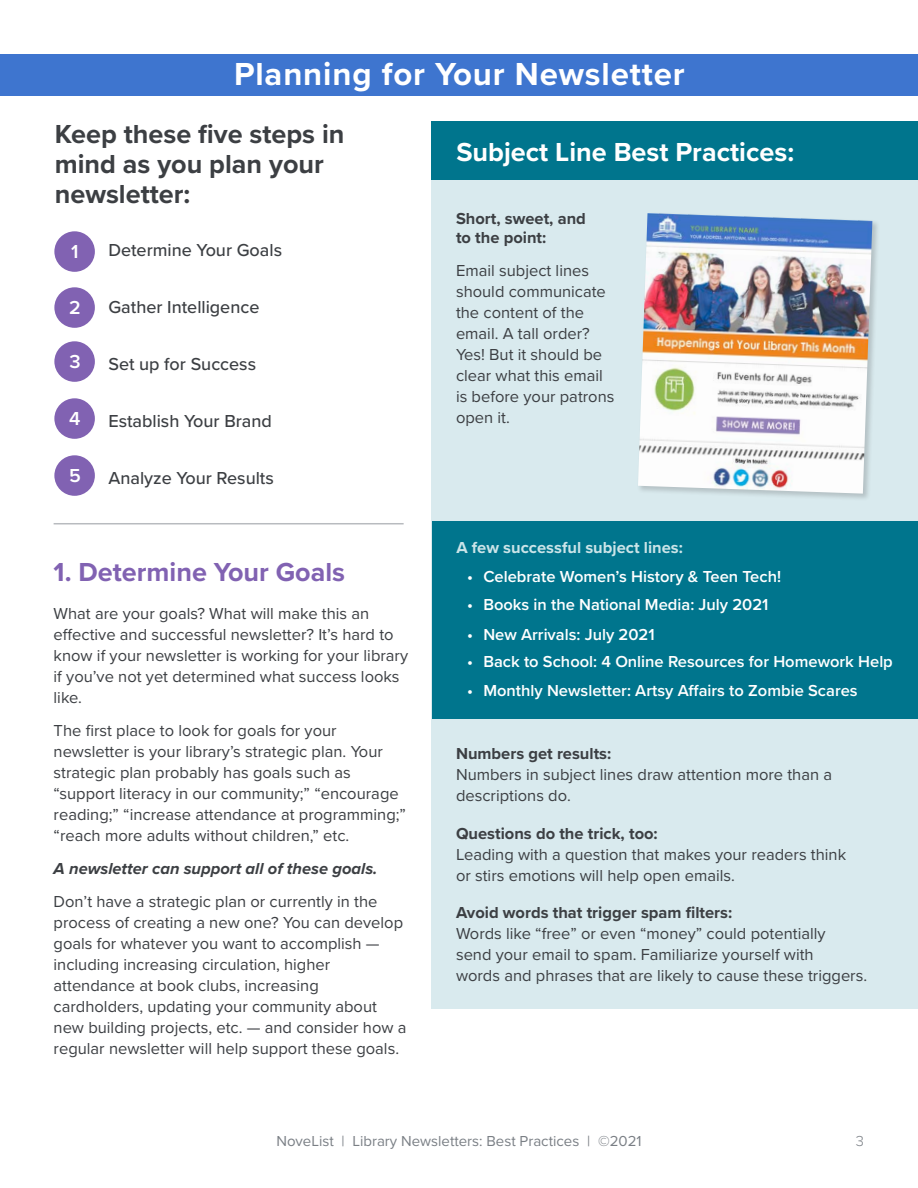
<style>
.page{position:relative;width:918px;height:1188px;background:#fff}
.page>*{position:absolute;margin:0;border:0;box-sizing:border-box;transform-origin:0 0}
.Headings{font:700 33px "Proxima Nova";letter-spacing:.025em;color:#fff}
.Subheadings{font:700 27px/30px "Proxima Nova";color:#3c3f43}
.Subheadings-2{font:700 27px "Proxima Nova";color:#fff}
.Subheadings-3{font:700 27px "Proxima Nova";color:#8162b2}
.Body{font:600 19.5px "Proxima Nova";color:#fff}
.Subheadings-4{font:500 18px "Proxima Nova";color:#3c3f43}
.Body-2{font:16.5px/21px "Proxima Nova";color:#3c3f43}
.t1{font:600 16.5px "Proxima Nova";color:#fff}
.Body-3{font:italic 700 16.5px "Proxima Nova";color:#3c3f43}
.Body-4{font:700 16.5px "Proxima Nova";color:#cbe4e8}
.Body-5{font:700 16.5px/19.5px "Proxima Nova";color:#3c3f43}
.t2{font:15px "Proxima Nova";color:#7a7f85}
.t3{font:300 15px "Proxima Nova";color:#7a7f85}
.s1{font-weight:700}
</style>
<div class="page">
<div style="left:432px;top:169px;width:486px;height:840px;background:#d9eaee"></div>
<div style="left:433px;top:521px;width:485px;height:198px;background:#00758d"></div>
<div style="left:432px;top:122px;width:486px;height:58px;background:#00758d"></div>
<div style="left:0;top:54px;width:918px;height:42px;background:#3e75cf"></div>
<div style="left:54px;top:231px;width:41px;height:41px;background:#8162b2;border-radius:50%"></div>
<div style="left:54px;top:287px;width:41px;height:41px;background:#8162b2;border-radius:50%"></div>
<div style="left:54px;top:341px;width:41px;height:41px;background:#8162b2;border-radius:50%"></div>
<div style="left:54px;top:398px;width:41px;height:41px;background:#8162b2;border-radius:50%"></div>
<div style="left:54px;top:455px;width:41px;height:41px;background:#8162b2;border-radius:50%"></div>
<div style="left:637px;top:212px;width:243px;height:289px;background:#231f20;opacity:.2"></div>
<img style="left:638px;top:213px;width:234px;height:281px">
<hr style="left:54px;top:523px;width:350px;height:1px;background:#b8bbbf">
<p class="Headings" style="left:234px;top:49px;width:452px">Planning for Your Newsletter</p>
<p class="Subheadings" style="left:55px;top:119px;width:291px">Keep these five steps in mind as you plan your newsletter:</p>
<p class="Body" style="left:71px;top:237px;width:9px">1</p>
<p class="Subheadings-4" style="left:108px;top:236px;width:175px">Determine Your Goals</p>
<p class="Body" style="left:69px;top:293px;width:13px">2</p>
<p class="Subheadings-4" style="left:108px;top:293px;width:153px">Gather Intelligence</p>
<p class="Body" style="left:69px;top:347px;width:13px">3</p>
<p class="Subheadings-4" style="left:108px;top:350px;width:149px">Set up for Success</p>
<p class="Body" style="left:69px;top:404px;width:13px">4</p>
<p class="Subheadings-4" style="left:108px;top:407px;width:165px">Establish Your Brand</p>
<p class="Body" style="left:69px;top:461px;width:13px">5</p>
<p class="Subheadings-4" style="left:108px;top:464px;width:167px">Analyze Your Results</p>
<p class="Subheadings-3" style="left:54px;top:552px;width:293px">1. Determine Your Goals</p>
<p class="Body-2" style="left:54px;top:602px;width:356px">What are your goals? What will make this an effective and successful newsletter? It’s hard to know if your newsletter is working for your library if you’ve not yet determined what success looks like.</p>
<p class="Body-2" style="left:54px;top:719px;width:354px">The first place to look for goals for your newsletter is your library’s strategic plan. Your strategic plan probably has goals such as “support literacy in our community;” “encourage reading;” “increase attendance at programming;” “reach more adults without children,” etc.</p>
<p class="Body-3" style="left:54px;top:856px;width:325px">A newsletter can support all of these goals.</p>
<p class="Body-2" style="left:54px;top:890px;width:354px">Don’t have a strategic plan or currently in the process of creating a new one? You can develop goals for whatever you want to accomplish — including increasing circulation, higher attendance at book clubs, increasing cardholders, updating your community about new building projects, etc. — and consider how a regular newsletter will help support these goals.</p>
<p class="Subheadings-2" style="left:456px;top:132px;width:339px">Subject Line Best Practices:</p>
<p class="Body-5" style="left:456px;top:208px;width:131px">Short, sweet, and to the point:</p>
<p class="Body-2" style="left:456px;top:260px;width:160px">Email subject lines should communicate the content of the email. A tall order?<br>Yes! But it should be clear what this email is before your patrons open it.</p>
<p class="Body-4" style="left:456px;top:536px;width:228px">A few successful subject lines:</p>
<p class="t1" style="left:467px;top:564px;width:315px">• Celebrate Women’s History &amp; Teen Tech!</p>
<p class="t1" style="left:467px;top:593px;width:303px">• Books in the National Media: July 2021</p>
<p class="t1" style="left:467px;top:623px;width:189px">• New Arrivals: July 2021</p>
<p class="t1" style="left:467px;top:650px;width:427px">• Back to School: 4 Online Resources for Homework Help</p>
<p class="t1" style="left:467px;top:678px;width:392px">• Monthly Newsletter: Artsy Affairs to Zombie Scares</p>
<p class="Body-2" style="left:456px;top:743px;width:378px"><span class="s1">Numbers get results:<br></span>Numbers in subject lines draw attention more than a descriptions do.</p>
<p class="Body-2" style="left:456px;top:822px;width:392px"><span class="s1">Questions do the trick, too:<br></span>Leading with a question that makes your readers think or stirs emotions will help open emails.</p>
<p class="Body-2" style="left:456px;top:902px;width:413px"><span class="s1">Avoid words that trigger spam filters:<br></span>Words like “free” or even “money” could potentially<br>send your email to spam. Familiarize yourself with<br>words and phrases that are likely to cause these triggers.</p>
<p class="t2" style="left:276px;top:1130px;width:367px">NoveList | Library Newsletters: Best Practices | ©2021</p>
<p class="t3" style="left:856px;top:1130px;width:10px">3</p>
</div>
